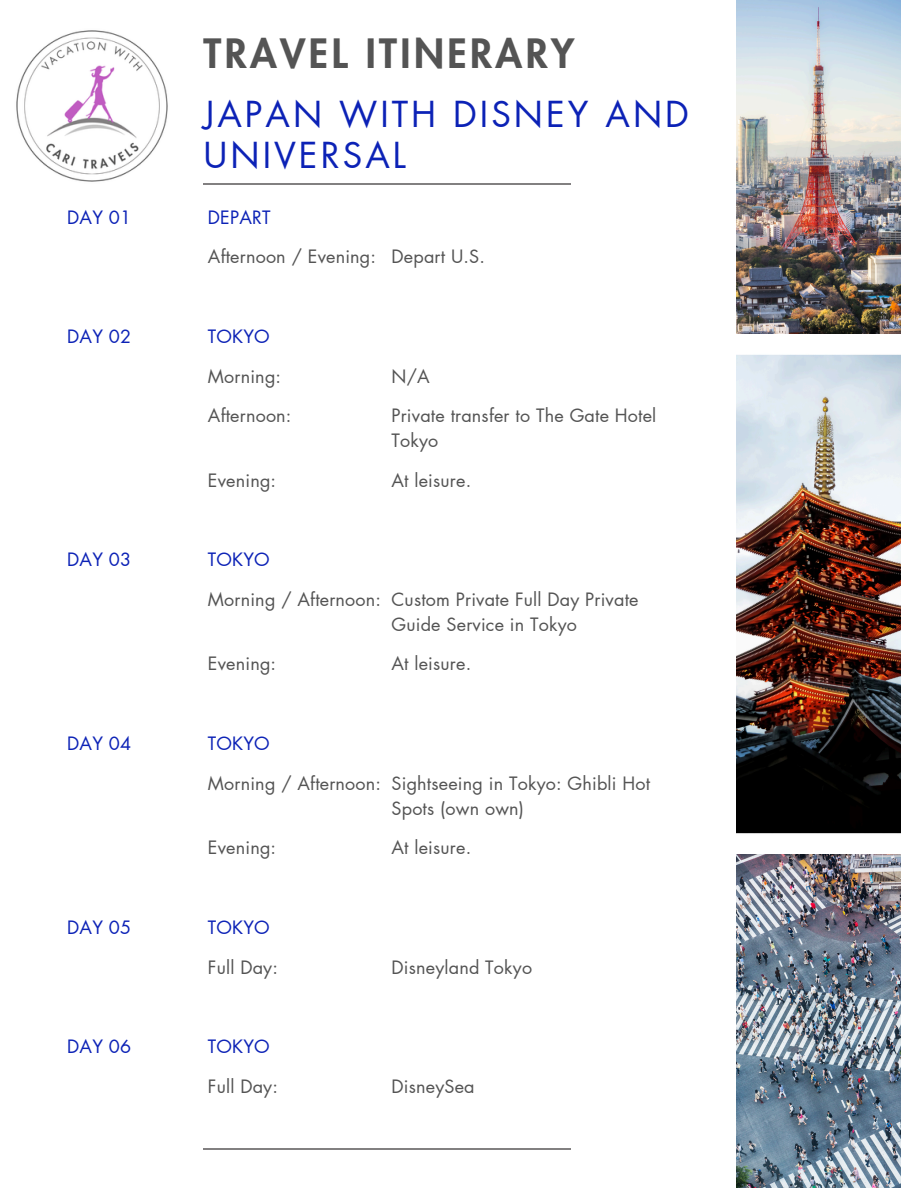
<style>
.page{position:relative;width:918px;height:1188px;background:#fff}
.page>*{position:absolute;margin:0;border:0;box-sizing:border-box;transform-origin:0 0}
.t1{font:800 39.45px "Futura LT Pro";letter-spacing:.085em;color:#545454}
.t2{font:34.95px/41.7px "Futura LT Pro";letter-spacing:.085em;color:#0c22b6}
.t3{font:18px/24.8px "Futura LT Pro";letter-spacing:.01em;color:#545454}
.t4{font:18px "Futura LT Pro";letter-spacing:.01em;color:#0c22b6}
</style>
<div class="page">
<img style="left:736px;top:0;width:165px;height:333px">
<img style="left:736px;top:854px;width:165px;height:334px">
<img style="left:736px;top:354px;width:165px;height:480px">
<hr style="left:203px;top:183px;width:367px;height:2px;background:#828081">
<hr style="left:203px;top:1148px;width:367px;height:2px;background:#828081">
<img style="left:16px;top:30px;width:152px;height:152px">
<p class="t1" style="left:203px;top:36px;width:373px">TRAVEL ITINERARY</p>
<p class="t2" style="left:203px;top:94px;width:487px">JAPAN WITH DISNEY AND<br>UNIVERSAL</p>
<p class="t4" style="left:67px;top:209px;width:66px">DAY 01</p>
<p class="t4" style="left:208px;top:209px;width:64px">DEPART</p>
<p class="t3" style="left:208px;top:245px;width:170px">Afternoon / Evening:</p>
<p class="t3" style="left:392px;top:245px;width:95px">Depart U.S.</p>
<p class="t4" style="left:67px;top:328px;width:66px">DAY 02</p>
<p class="t4" style="left:208px;top:328px;width:63px">TOKYO</p>
<p class="t3" style="left:208px;top:364px;width:75px">Morning:</p>
<p class="t3" style="left:392px;top:364px;width:40px">N/A</p>
<p class="t3" style="left:208px;top:404px;width:85px">Afternoon:</p>
<p class="t3" style="left:392px;top:404px;width:266px">Private transfer to The Gate Hotel<br>Tokyo</p>
<p class="t3" style="left:208px;top:468px;width:70px">Evening:</p>
<p class="t3" style="left:392px;top:468px;width:81px">At leisure.</p>
<p class="t4" style="left:67px;top:551px;width:66px">DAY 03</p>
<p class="t4" style="left:208px;top:551px;width:63px">TOKYO</p>
<p class="t3" style="left:208px;top:588px;width:175px">Morning / Afternoon:</p>
<p class="t3" style="left:392px;top:588px;width:249px">Custom Private Full Day Private<br>Guide Service in Tokyo</p>
<p class="t3" style="left:208px;top:652px;width:70px">Evening:</p>
<p class="t3" style="left:392px;top:652px;width:81px">At leisure.</p>
<p class="t4" style="left:67px;top:735px;width:66px">DAY 04</p>
<p class="t4" style="left:208px;top:735px;width:63px">TOKYO</p>
<p class="t3" style="left:208px;top:772px;width:175px">Morning / Afternoon:</p>
<p class="t3" style="left:392px;top:772px;width:260px">Sightseeing in Tokyo: Ghibli Hot<br>Spots (own own)</p>
<p class="t3" style="left:208px;top:836px;width:70px">Evening:</p>
<p class="t3" style="left:392px;top:836px;width:81px">At leisure.</p>
<p class="t4" style="left:67px;top:919px;width:66px">DAY 05</p>
<p class="t4" style="left:208px;top:919px;width:63px">TOKYO</p>
<p class="t3" style="left:208px;top:955px;width:72px">Full Day:</p>
<p class="t3" style="left:392px;top:955px;width:142px">Disneyland Tokyo</p>
<p class="t4" style="left:67px;top:1038px;width:66px">DAY 06</p>
<p class="t4" style="left:208px;top:1038px;width:63px">TOKYO</p>
<p class="t3" style="left:208px;top:1075px;width:72px">Full Day:</p>
<p class="t3" style="left:392px;top:1075px;width:85px">DisneySea</p>
</div>
